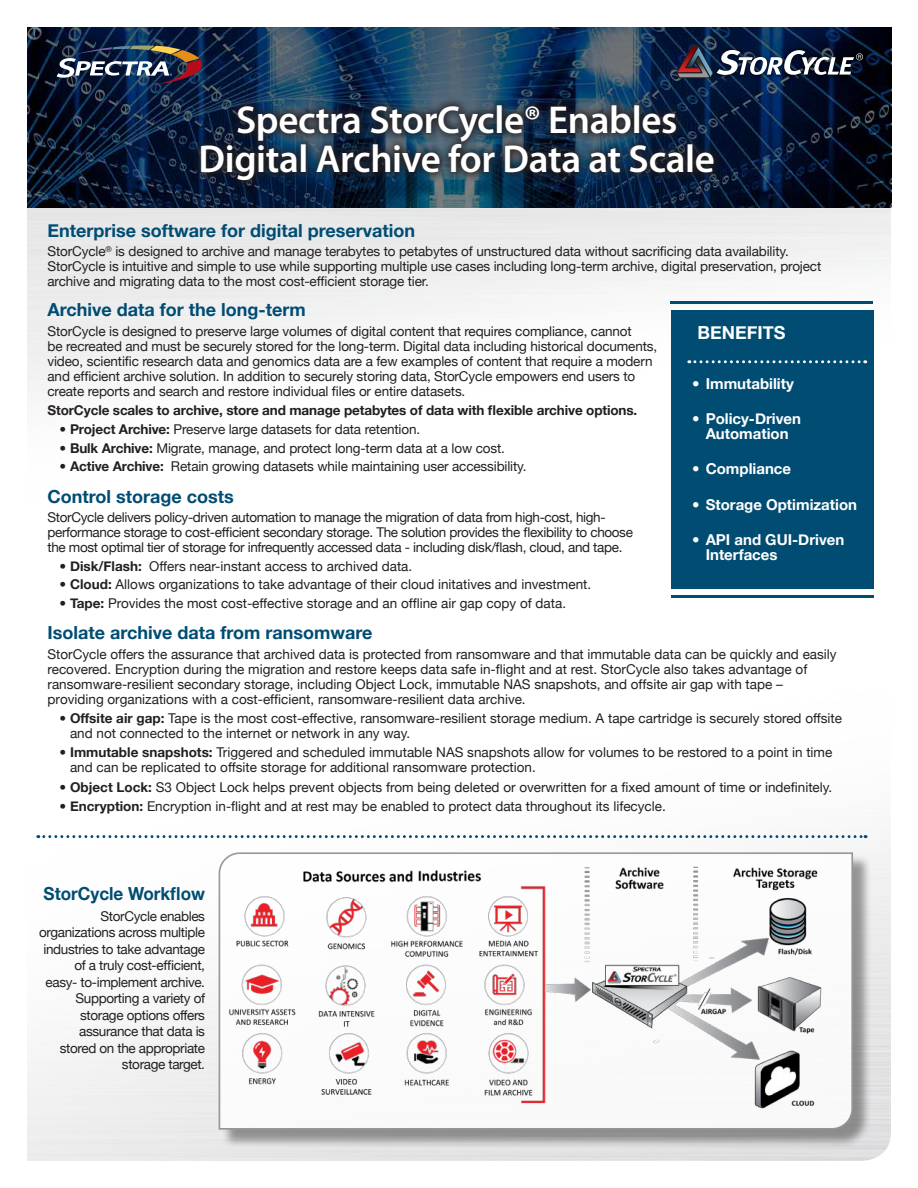
<style>
.page{position:relative;width:918px;height:1188px;background:#fff}
.page>*{position:absolute;margin:0;border:0;box-sizing:border-box;transform-origin:0 0}
.t1{font:600 39px/39px "Myriad Pro";letter-spacing:-.01em;color:#fff;text-align:center}
.t2{font:700 18px "Helvetica Neue";color:#004c72}
.t3{font:700 18px "Helvetica Neue";color:#004c72;scale:.95 1}
.t4{font:700 18px "Helvetica Neue";color:#fff}
.t5{font:700 15px/15px "Helvetica Neue";color:#fff;text-align:center}
.t6{font:13.5px/15px "Helvetica Neue";letter-spacing:-.01em;color:#231f20}
.t7{font:700 13.5px "Helvetica Neue";letter-spacing:-.01em;color:#231f20}
.s1{font-weight:700}
</style>
<div class="page">
<img style="left:27px;top:207px;width:864px;height:954px">
<svg style="left:27px;top:27px;width:864px;height:180px;background:#112742"></svg>
<svg style="left:191px;top:95px;width:532px;height:95px;background:#1c2e41"></svg>
<img style="left:57px;top:45px;width:157px;height:40px">
<img style="left:712px;top:45px;width:75px;height:1px">
<img style="left:676px;top:46px;width:188px;height:33px">
<svg style="left:38px;top:835px;width:828px;height:3px"></svg>
<div style="left:221px;top:855px;width:651px;height:293px;background:#231f20;opacity:.55"></div>
<svg style="left:218px;top:852px;width:636px;height:279px"></svg>
<img style="left:223px;top:859px;width:612px;height:256px">
<div style="left:672px;top:310px;width:202px;height:278px;background:#004c72"></div>
<svg style="left:689px;top:360px;width:177px;height:3px"></svg>
<hr style="left:670px;top:301px;width:203px;height:3px;background:#004c72">
<hr style="left:672px;top:595px;width:202px;height:3px;background:#004c72">
<h1 class="t1" style="left:198px;top:104px;width:518px">Spectra StorCycle® Enables<br>Digital Archive for Data at Scale</h1>
<h2 class="t2" style="left:48px;top:224px;width:369px">Enterprise software for digital preservation</h2>
<p class="t6" style="left:48px;top:245px;width:775px">StorCycle<sup>®</sup> is designed to archive and manage terabytes to petabytes of unstructured data without sacrificing data availability.<br>StorCycle is intuitive and simple to use while supporting multiple use cases including long-term archive, digital preservation, project archive and migrating data to the most cost-efficient storage tier.</p>
<h2 class="t2" style="left:48px;top:303px;width:260px">Archive data for the long-term</h2>
<p class="t6" style="left:48px;top:325px;width:611px">StorCycle is designed to preserve large volumes of digital content that requires compliance, cannot<br>be recreated and must be securely stored for the long-term. Digital data including historical documents, video, scientific research data and genomics data are a few examples of content that require a modern and efficient archive solution. In addition to securely storing data, StorCycle empowers end users to create reports and search and restore individual files or entire datasets.</p>
<p class="t7" style="left:48px;top:402px;width:591px">StorCycle scales to archive, store and manage petabytes of data with flexible archive options.</p>
<p class="t6" style="left:60px;top:423px;width:362px">• <span class="s1">Project Archive:</span> Preserve large datasets for data retention.</p>
<p class="t6" style="left:60px;top:442px;width:447px">• <span class="s1">Bulk Archive:</span> Migrate, manage, and protect long-term data at a low cost.</p>
<p class="t6" style="left:60px;top:460px;width:469px">• <span class="s1">Active Archive:</span> Retain growing datasets while maintaining user accessibility.</p>
<h2 class="t2" style="left:48px;top:489px;width:188px">Control storage costs</h2>
<p class="t6" style="left:48px;top:511px;width:587px">StorCycle delivers policy-driven automation to manage the migration of data from high-cost, high&shy;performance storage to cost-efficient secondary storage. The solution provides the flexibility to choose the most optimal tier of storage for infrequently accessed data - including disk/flash, cloud, and tape.</p>
<p class="t6" style="left:60px;top:560px;width:354px">• <span class="s1">Disk/Flash:</span> Offers near-instant access to archived data.</p>
<p class="t6" style="left:60px;top:578px;width:533px">• <span class="s1">Cloud:</span> Allows organizations to take advantage of their cloud initatives and investment.</p>
<p class="t6" style="left:60px;top:597px;width:508px">• <span class="s1">Tape:</span> Provides the most cost-effective storage and an offline air gap copy of data.</p>
<h2 class="t2" style="left:48px;top:626px;width:326px">Isolate archive data from ransomware</h2>
<p class="t6" style="left:48px;top:646px;width:791px">StorCycle offers the assurance that archived data is protected from ransomware and that immutable data can be quickly and easily recovered. Encryption during the migration and restore keeps data safe in-flight and at rest. StorCycle also takes advantage of ransomware-resilient secondary storage, including Object Lock, immutable NAS snapshots, and offsite air gap with tape – providing organizations with a cost-efficient, ransomware-resilient data archive.</p>
<p class="t6" style="left:70px;top:712px;width:774px;text-indent:-11px">• <span class="s1">Offsite air gap:</span> Tape is the most cost-effective, ransomware-resilient storage medium. A tape cartridge is securely stored offsite and not connected to the internet or network in any way.</p>
<p class="t6" style="left:70px;top:746px;width:764px;text-indent:-11px">• <span class="s1">Immutable snapshots:</span> Triggered and scheduled immutable NAS snapshots allow for volumes to be restored to a point in time and can be replicated to offsite storage for additional ransomware protection.</p>
<p class="t6" style="left:60px;top:781px;width:774px">• <span class="s1">Object Lock:</span> S3 Object Lock helps prevent objects from being deleted or overwritten for a fixed amount of time or indefinitely.</p>
<p class="t6" style="left:60px;top:800px;width:608px">• <span class="s1">Encryption:</span> Encryption in-flight and at rest may be enabled to protect data throughout its lifecycle.</p>
<h2 class="t4" style="left:697px;top:326px;width:90px">BENEFITS</h2>
<p class="t5" style="left:692px;top:377px;width:103px">• Immutability</p>
<p class="t5" style="left:692px;top:413px;width:110px">• Policy-Driven<br>Automation</p>
<p class="t5" style="left:692px;top:463px;width:100px">• Compliance</p>
<p class="t5" style="left:692px;top:498px;width:166px">• Storage Optimization</p>
<p class="t5" style="left:706px;top:533px;width:140px;text-align:left;text-indent:-14px">• API and GUI-Driven<br>Interfaces</p>
<h2 class="t3" style="left:44px;top:882px;width:171px">StorCycle Workflow</h2>
<p class="t6" style="left:39px;top:909px;width:167px;line-height:16.5px;text-align:right">StorCycle enables organizations across multiple industries to take advantage of a truly cost-efficient,<br>easy- to-implement archive.<br>Supporting a variety of storage options offers assurance that data is<br>stored on the appropriate storage target.</p>
</div>
